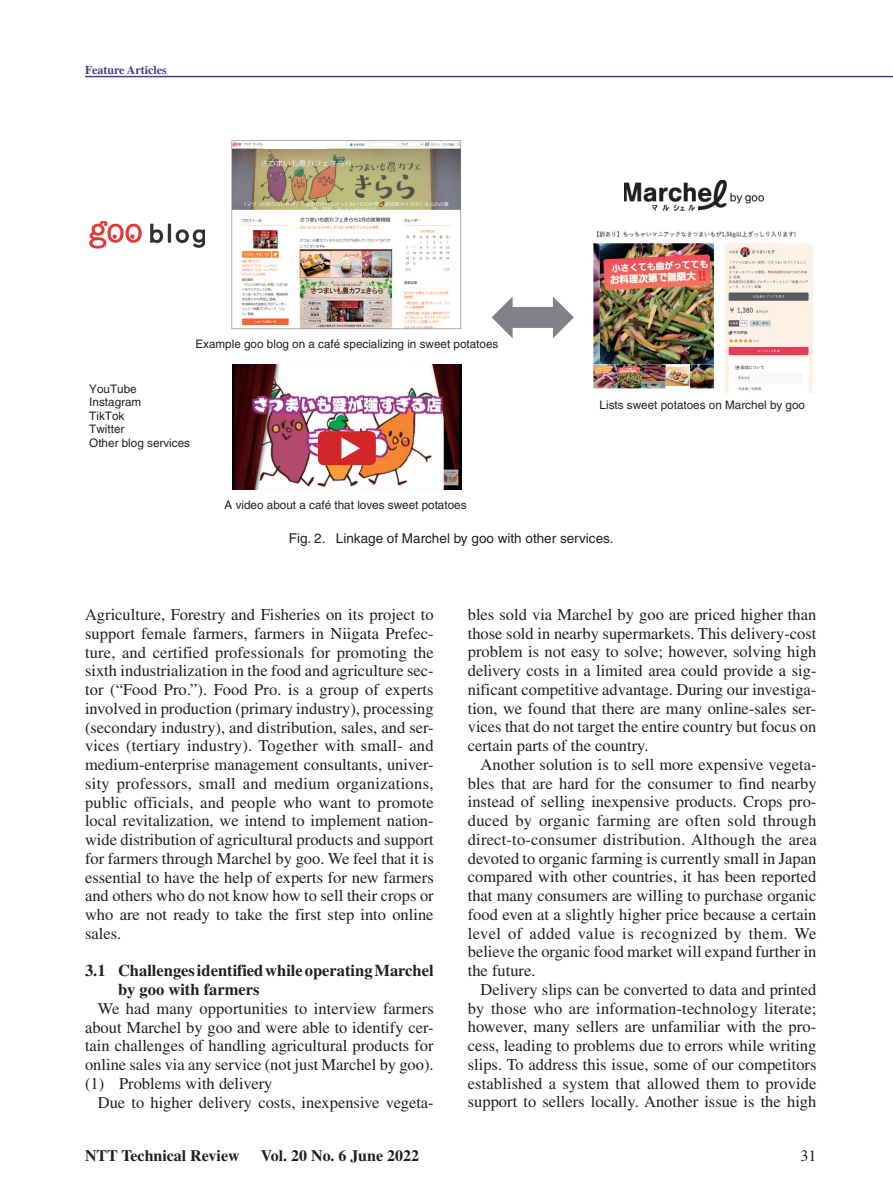
<style>
.page{position:relative;width:893px;height:1191px;background:#fff}
.page>*{position:absolute;margin:0;border:0;box-sizing:border-box;transform-origin:0 0}
.t1{font:16.5px/18.8px "Times";color:#231f20;text-align:justify}
.t2{font:700 16.5px/18.8px "Times";color:#231f20}
.t3{font:700 15.9px "Times";color:#231f20}
.t4{font:15.9px "Times";color:#231f20}
.t5{font:13.5px "Helvetica";color:#231f20}
.t6{font:700 12px "Times";color:#413f8e}
.t7{font:11.7px/13.5px "Helvetica";color:#231f20}
</style>
<div class="page">
<hr style="left:85px;top:76px;width:808px;height:1px;background:#413f8e">
<img style="left:593px;top:231px;width:219px;height:161px">
<img style="left:232px;top:364px;width:230px;height:125px">
<img style="left:625px;top:180px;width:138px;height:30px">
<div style="left:318px;top:431px;width:58px;height:34px;background:#d32629;border-radius:6px"></div>
<svg style="left:341px;top:437px;width:19px;height:22px"></svg>
<svg style="left:492px;top:296px;width:82px;height:42px"></svg>
<img style="left:231px;top:140px;width:230px;height:189px">
<div style="left:263px;top:141px;width:64px;height:7px;background:#fff"></div>
<img style="left:90px;top:221px;width:115px;height:27px">
<p class="t6" style="left:85px;top:63px;width:83px">Feature Articles</p>
<p class="t7" style="left:195px;top:337px;width:305px">Example goo blog on a café specializing in sweet potatoes</p>
<p class="t7" style="left:89px;top:382px;width:102px">YouTube<br>Instagram<br>TikTok<br>Twitter<br>Other blog services</p>
<p class="t7" style="left:225px;top:498px;width:243px">A video about a café that loves sweet potatoes</p>
<p class="t7" style="left:600px;top:397px;width:207px">Lists sweet potatoes on Marchel by goo</p>
<p class="t5" style="left:289px;top:531px;width:326px">Fig. 2. Linkage of Marchel by goo with other services.</p>
<p class="t1" style="left:85px;top:605px;width:350px">Agriculture, Forestry and Fisheries on its project to support female farmers, farmers in Niigata Prefec&shy;ture, and certified professionals for promoting the sixth industrialization in the food and agriculture sec&shy;tor (“Food Pro.”). Food Pro. is a group of experts involved in production (primary industry), processing (secondary industry), and distribution, sales, and ser&shy;vices (tertiary industry). Together with small- and medium-enterprise management consultants, univer&shy;sity professors, small and medium organizations, public officials, and people who want to promote local revitalization, we intend to implement nation&shy;wide distribution of agricultural products and support for farmers through Marchel by goo. We feel that it is essential to have the help of experts for new farmers and others who do not know how to sell their crops or who are not ready to take the first step into online sales.</p>
<p class="t2" style="left:118px;top:961px;width:317px;text-indent:-33px">3.1 Challenges identified while operating Marchel by goo with farmers</p>
<p class="t1" style="left:85px;top:998px;width:350px;text-indent:13px">We had many opportunities to interview farmers about Marchel by goo and were able to identify cer&shy;tain challenges of handling agricultural products for online sales via any service (not just Marchel by goo). (1) Problems with delivery</p>
<p class="t1" style="left:98px;top:1092px;width:337px">Due to higher delivery costs, inexpensive vegeta-</p>
<p class="t1" style="left:468px;top:605px;width:350px">bles sold via Marchel by goo are priced higher than those sold in nearby supermarkets. This delivery-cost problem is not easy to solve; however, solving high delivery costs in a limited area could provide a sig&shy;nificant competitive advantage. During our investiga&shy;tion, we found that there are many online-sales ser&shy;vices that do not target the entire country but focus on certain parts of the country.</p>
<p class="t1" style="left:468px;top:755px;width:350px;text-indent:13px">Another solution is to sell more expensive vegeta&shy;bles that are hard for the consumer to find nearby instead of selling inexpensive products. Crops pro&shy;duced by organic farming are often sold through direct-to-consumer distribution. Although the area devoted to organic farming is currently small in Japan compared with other countries, it has been reported that many consumers are willing to purchase organic food even at a slightly higher price because a certain level of added value is recognized by them. We believe the organic food market will expand further in the future.</p>
<p class="t1" style="left:468px;top:980px;width:350px;text-indent:13px">Delivery slips can be converted to data and printed by those who are information-technology literate; however, many sellers are unfamiliar with the pro&shy;cess, leading to problems due to errors while writing slips. To address this issue, some of our competitors established a system that allowed them to provide support to sellers locally. Another issue is the high</p>
<p class="t3" style="left:85px;top:1146px;width:156px">NTT Technical Review</p>
<p class="t3" style="left:261px;top:1146px;width:160px">Vol. 20 No. 6 June 2022</p>
<p class="t4" style="left:800px;top:1146px;width:17px">31</p>
</div>
